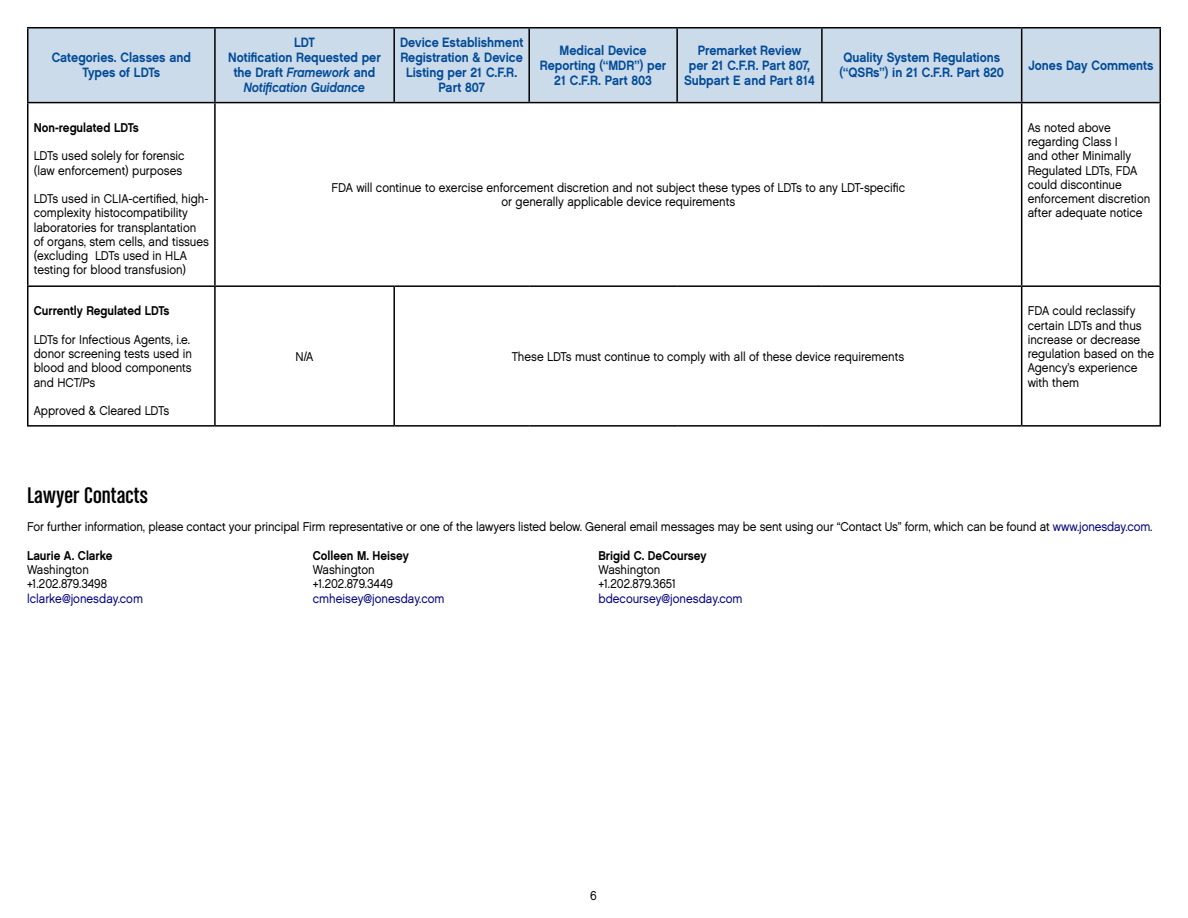
<style>
.page{position:relative;width:1188px;height:918px;background:#fff}
.page>*{position:absolute;margin:0;border:0;box-sizing:border-box;transform-origin:0 0}
.t1{font:24px "Chalet Comprime Cologne Sixty";letter-spacing:.01em;color:#000;scale:1.1 1}
.t2{font:13.5px/15px "Chalet New York Nineteen Sixty";color:#004a97;text-align:center;scale:.9 1}
.t3{font:13.5px "Chalet Oblique New York";color:#004a97;scale:.9 1}
.t4{font:12.75px/14.2px "Chalet London Nineteen Sixty";color:#000;scale:.9 1}
.t5{font:12.75px "Chalet New York Nineteen Sixty";color:#000;scale:.9 1}
.t6{font:12.75px "Chalet London Nineteen Sixty";color:#000080;scale:.9 1}
.s1{font-family:"Chalet Oblique New York"}
.s2{color:#000080}
</style>
<div class="page">
<div style="left:28px;top:28px;width:1132px;height:74px;background:#ccdbea"></div>
<hr style="left:27px;top:27px;width:188px;height:1px;background:#000">
<hr style="left:27px;top:29px;width:1px;height:73px;background:#000">
<hr style="left:215px;top:27px;width:179px;height:1px;background:#000">
<hr style="left:214px;top:29px;width:2px;height:73px;background:#000">
<hr style="left:394px;top:27px;width:135px;height:1px;background:#000">
<hr style="left:393px;top:29px;width:2px;height:73px;background:#000">
<hr style="left:529px;top:27px;width:148px;height:1px;background:#000">
<hr style="left:528px;top:29px;width:2px;height:73px;background:#000">
<hr style="left:677px;top:27px;width:145px;height:1px;background:#000">
<hr style="left:676px;top:29px;width:2px;height:73px;background:#000">
<hr style="left:822px;top:27px;width:200px;height:1px;background:#000">
<hr style="left:821px;top:29px;width:2px;height:73px;background:#000">
<hr style="left:1022px;top:27px;width:139px;height:1px;background:#000">
<hr style="left:1021px;top:29px;width:1px;height:73px;background:#000">
<hr style="left:1160px;top:29px;width:1px;height:73px;background:#000">
<hr style="left:27px;top:102px;width:188px;height:1px;background:#000">
<hr style="left:27px;top:103px;width:1px;height:182px;background:#000">
<hr style="left:215px;top:102px;width:179px;height:1px;background:#000">
<hr style="left:214px;top:103px;width:2px;height:182px;background:#000">
<hr style="left:394px;top:102px;width:135px;height:1px;background:#000">
<hr style="left:529px;top:102px;width:148px;height:1px;background:#000">
<hr style="left:677px;top:102px;width:145px;height:1px;background:#000">
<hr style="left:822px;top:102px;width:200px;height:1px;background:#000">
<hr style="left:1022px;top:102px;width:139px;height:1px;background:#000">
<hr style="left:1021px;top:103px;width:1px;height:182px;background:#000">
<hr style="left:1160px;top:103px;width:1px;height:182px;background:#000">
<hr style="left:27px;top:285px;width:188px;height:2px;background:#000">
<hr style="left:27px;top:287px;width:1px;height:138px;background:#000">
<hr style="left:215px;top:285px;width:179px;height:2px;background:#000">
<hr style="left:214px;top:287px;width:2px;height:138px;background:#000">
<hr style="left:394px;top:285px;width:135px;height:2px;background:#000">
<hr style="left:393px;top:287px;width:2px;height:138px;background:#000">
<hr style="left:529px;top:285px;width:148px;height:2px;background:#000">
<hr style="left:677px;top:285px;width:145px;height:2px;background:#000">
<hr style="left:822px;top:285px;width:200px;height:2px;background:#000">
<hr style="left:1022px;top:285px;width:139px;height:2px;background:#000">
<hr style="left:1021px;top:287px;width:1px;height:138px;background:#000">
<hr style="left:1160px;top:287px;width:1px;height:138px;background:#000">
<hr style="left:27px;top:425px;width:188px;height:2px;background:#000">
<hr style="left:215px;top:425px;width:179px;height:2px;background:#000">
<hr style="left:394px;top:425px;width:135px;height:2px;background:#000">
<hr style="left:529px;top:425px;width:148px;height:2px;background:#000">
<hr style="left:677px;top:425px;width:145px;height:2px;background:#000">
<hr style="left:822px;top:425px;width:200px;height:2px;background:#000">
<hr style="left:1022px;top:425px;width:139px;height:2px;background:#000">
<p class="t2" style="left:52px;top:50px;width:156px">Categories. Classes and<br>Types of LDTs</p>
<p class="t2" style="left:228px;top:35px;width:171px">LDT<br>Notification Requested per the Draft <span class="s1">Framework</span> and</p>
<p class="t3" style="left:244px;top:79px;width:137px">Notification Guidance</p>
<p class="t2" style="left:400px;top:35px;width:138px">Device Establishment<br>Registration &amp; Device<br>Listing per 21 C.F.R.<br>Part 807</p>
<p class="t2" style="left:540px;top:43px;width:142px">Medical Device<br>Reporting (“MDR”) per<br>21 C.F.R. Part 803</p>
<p class="t2" style="left:684px;top:43px;width:147px">Premarket Review<br>per 21 C.F.R. Part 807,<br>Subpart E and Part 814</p>
<p class="t2" style="left:839px;top:50px;width:184px;text-align:left">Quality System Regulations (“QSRs”) in 21 C.F.R. Part 820</p>
<p class="t2" style="left:1028px;top:58px;width:140px">Jones Day Comments</p>
<p class="t5" style="left:34px;top:120px;width:118px">Non-regulated LDTs</p>
<p class="t4" style="left:34px;top:149px;width:169px">LDTs used solely for forensic (law enforcement) purposes</p>
<p class="t4" style="left:34px;top:191px;width:196px">LDTs used in CLIA-certified, high&shy;complexity histocompatibility laboratories for transplantation of organs, stem cells, and tissues (excluding LDTs used in HLA testing for blood transfusion)</p>
<p class="t4" style="left:331px;top:180px;width:639px;text-align:center">FDA will continue to exercise enforcement discretion and not subject these types of LDTs to any LDT-specific or generally applicable device requirements</p>
<p class="t5" style="left:34px;top:303px;width:152px">Currently Regulated LDTs</p>
<p class="t4" style="left:34px;top:332px;width:177px">LDTs for Infectious Agents, i.e. donor screening tests used in blood and blood components and HCT/Ps</p>
<p class="t4" style="left:34px;top:404px;width:152px">Approved &amp; Cleared LDTs</p>
<p class="t4" style="left:296px;top:349px;width:21px">N/A</p>
<p class="t4" style="left:512px;top:349px;width:438px">These LDTs must continue to comply with all of these device requirements</p>
<p class="t4" style="left:1028px;top:120px;width:138px">As noted above regarding Class I<br>and other Minimally<br>Regulated LDTs, FDA could discontinue enforcement discretion after adequate notice</p>
<p class="t4" style="left:1028px;top:304px;width:142px">FDA could reclassify certain LDTs and thus increase or decrease regulation based on the<br>Agency’s experience with them</p>
<h1 class="t1" style="left:27px;top:482px;width:111px">Lawyer Contacts</h1>
<p class="t4" style="left:27px;top:520px;width:1252px">For further information, please contact your principal Firm representative or one of the lawyers listed below. General email messages may be sent using our “Contact Us” form, which can be found at <span class="s2">www.jonesday.com</span>.</p>
<p class="t5" style="left:27px;top:548px;width:97px">Laurie A. Clarke</p>
<p class="t4" style="left:27px;top:562px;width:91px">Washington +1.202.879.3498</p>
<p class="t6" style="left:27px;top:590px;width:130px">lclarke@jonesday.com</p>
<p class="t5" style="left:313px;top:548px;width:108px">Colleen M. Heisey</p>
<p class="t4" style="left:313px;top:562px;width:91px">Washington +1.202.879.3449</p>
<p class="t6" style="left:313px;top:590px;width:148px">cmheisey@jonesday.com</p>
<p class="t5" style="left:599px;top:548px;width:122px">Brigid C. DeCoursey</p>
<p class="t4" style="left:599px;top:562px;width:88px">Washington +1.202.879.3651</p>
<p class="t6" style="left:599px;top:590px;width:162px">bdecoursey@jonesday.com</p>
<p class="t4" style="left:590px;top:888px;width:9px">6</p>
</div>
